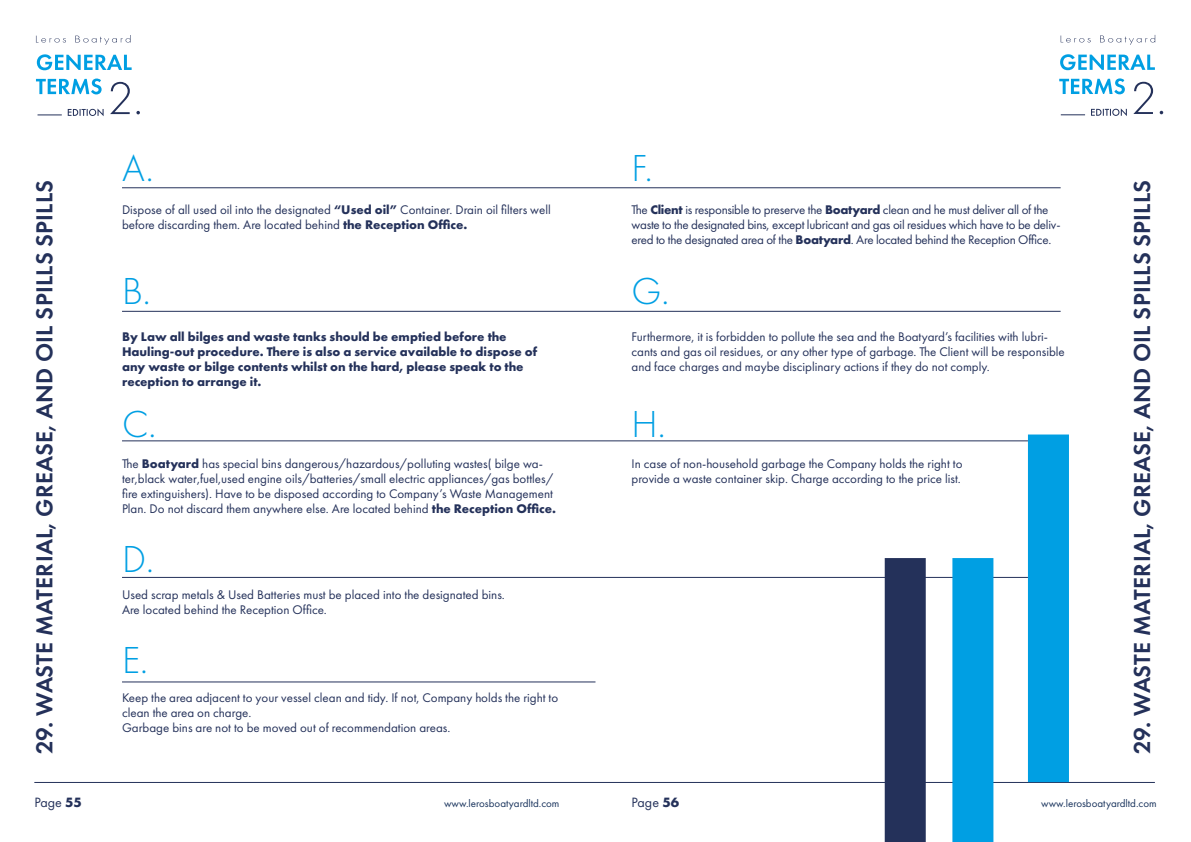
<style>
.page{position:relative;width:1191px;height:842px;background:#fff}
.page>*{position:absolute;margin:0;border:0;box-sizing:border-box;transform-origin:0 0}
.t1{font:300 39px "Futura PT";color:#009fe3}
.t2{font:600 24px "Futura PT";letter-spacing:.01em;color:#24315a}
.t3{font:14px "Futura PT";color:#24315a}
.t4{font:13px/15px "Futura PT";color:#24315a}
.t5{font:13px/15px "Futura PT";letter-spacing:-.02em;color:#24315a}
.t6{font:700 13px/15px "Futura PT";color:#24315a}
.t7{font:11px "Futura PT";color:#1a345d}
.s1{font-weight:700}
</style>
<div class="page">
<svg style="left:36px;top:36px;width:30px;height:7px"></svg>
<svg style="left:75px;top:35px;width:55px;height:10px"></svg>
<svg style="left:1060px;top:36px;width:30px;height:6px"></svg>
<svg style="left:1100px;top:35px;width:55px;height:10px"></svg>
<svg style="left:36px;top:79px;width:66px;height:15px"></svg>
<svg style="left:37px;top:54px;width:95px;height:16px"></svg>
<svg style="left:1059px;top:78px;width:65px;height:16px"></svg>
<svg style="left:1060px;top:54px;width:94px;height:16px"></svg>
<svg style="left:68px;top:108px;width:36px;height:8px"></svg>
<svg style="left:1091px;top:108px;width:35px;height:8px"></svg>
<svg style="left:110px;top:82px;width:30px;height:32px"></svg>
<svg style="left:1133px;top:82px;width:30px;height:32px"></svg>
<svg style="left:38px;top:114px;width:24px;height:1px"></svg>
<svg style="left:1060px;top:114px;width:25px;height:1px"></svg>
<hr style="left:34px;top:782px;width:1120px;height:1px;background:#24315a">
<hr style="left:122px;top:187px;width:938px;height:1px;background:#24315a">
<hr style="left:122px;top:440px;width:906px;height:1px;background:#24315a">
<hr style="left:122px;top:577px;width:906px;height:1px;background:#24315a">
<hr style="left:122px;top:682px;width:473px;height:1px;background:#24315a">
<hr style="left:122px;top:311px;width:938px;height:1px;background:#24315a">
<div style="left:952px;top:558px;width:41px;height:284px;background:#009fe3"></div>
<div style="left:884px;top:558px;width:41px;height:284px;background:#24315a"></div>
<div style="left:1028px;top:434px;width:41px;height:348px;background:#009fe3"></div>
<h1 class="t1" style="left:122px;top:146px;width:33px">A.</h1>
<h1 class="t1" style="left:631px;top:146px;width:23px">F.</h1>
<h2 class="t2" style="left:30px;top:754px;width:575px;rotate:-90deg">29. WASTE MATERIAL, GREASE, AND OIL SPILLS SPILLS</h2>
<h2 class="t2" style="left:1127px;top:754px;width:575px;rotate:-90deg">29. WASTE MATERIAL, GREASE, AND OIL SPILLS SPILLS</h2>
<p class="t4" style="left:122px;top:202px;width:430px">Dispose of all used oil into the designated <span class="s1">“Used oil”</span> Container. Drain oil filters well before discarding them. Are located behind <span class="s1">the Reception Office.</span></p>
<p class="t5" style="left:631px;top:202px;width:430px">The <span class="s1">Client</span> is responsible to preserve the <span class="s1">Boatyard</span> clean and he must deliver all of the waste to the designated bins, except lubricant and gas oil residues which have to be deliv&shy;ered to the designated area of the <span class="s1">Boatyard</span>. Are located behind the Reception Office.</p>
<h1 class="t1" style="left:122px;top:269px;width:30px">B.</h1>
<h1 class="t1" style="left:631px;top:269px;width:39px">G.</h1>
<p class="t6" style="left:122px;top:329px;width:417px">By Law all bilges and waste tanks should be emptied before the Hauling-out procedure. There is also a service available to dispose of any waste or bilge contents whilst on the hard, please speak to the reception to arrange it.</p>
<p class="t4" style="left:631px;top:329px;width:435px">Furthermore, it is forbidden to pollute the sea and the Boatyard’s facilities with lubri&shy;cants and gas oil residues, or any other type of garbage. The Client will be responsible and face charges and maybe disciplinary actions if they do not comply.</p>
<h1 class="t1" style="left:122px;top:402px;width:36px">C.</h1>
<h1 class="t1" style="left:631px;top:402px;width:36px">H.</h1>
<p class="t4" style="left:122px;top:456px;width:435px">The <span class="s1">Boatyard</span> has special bins dangerous/hazardous/polluting wastes( bilge wa&shy;ter,black water,fuel,used engine oils/batteries/small electric appliances/gas bottles/ fire extinguishers). Have to be disposed according to Company’s Waste Management Plan. Do not discard them anywhere else. Are located behind <span class="s1">the Reception Office.</span></p>
<p class="t4" style="left:631px;top:456px;width:332px">In case of non-household garbage the Company holds the right to provide a waste container skip. Charge according to the price list.</p>
<h1 class="t1" style="left:122px;top:536px;width:33px">D.</h1>
<p class="t4" style="left:122px;top:587px;width:384px">Used scrap metals &amp; Used Batteries must be placed into the designated bins.<br>Are located behind the Reception Office.</p>
<h1 class="t1" style="left:122px;top:638px;width:27px">E.</h1>
<p class="t4" style="left:122px;top:690px;width:438px">Keep the area adjacent to your vessel clean and tidy. If not, Company holds the right to clean the area on charge.<br>Garbage bins are not to be moved out of recommendation areas.</p>
<p class="t3" style="left:34px;top:794px;width:49px">Page <span class="s1">55</span></p>
<p class="t7" style="left:444px;top:797px;width:117px">www.lerosboatyardltd.com</p>
<p class="t3" style="left:631px;top:794px;width:49px">Page <span class="s1">56</span></p>
<p class="t7" style="left:1041px;top:797px;width:117px">www.lerosboatyardltd.com</p>
</div>
